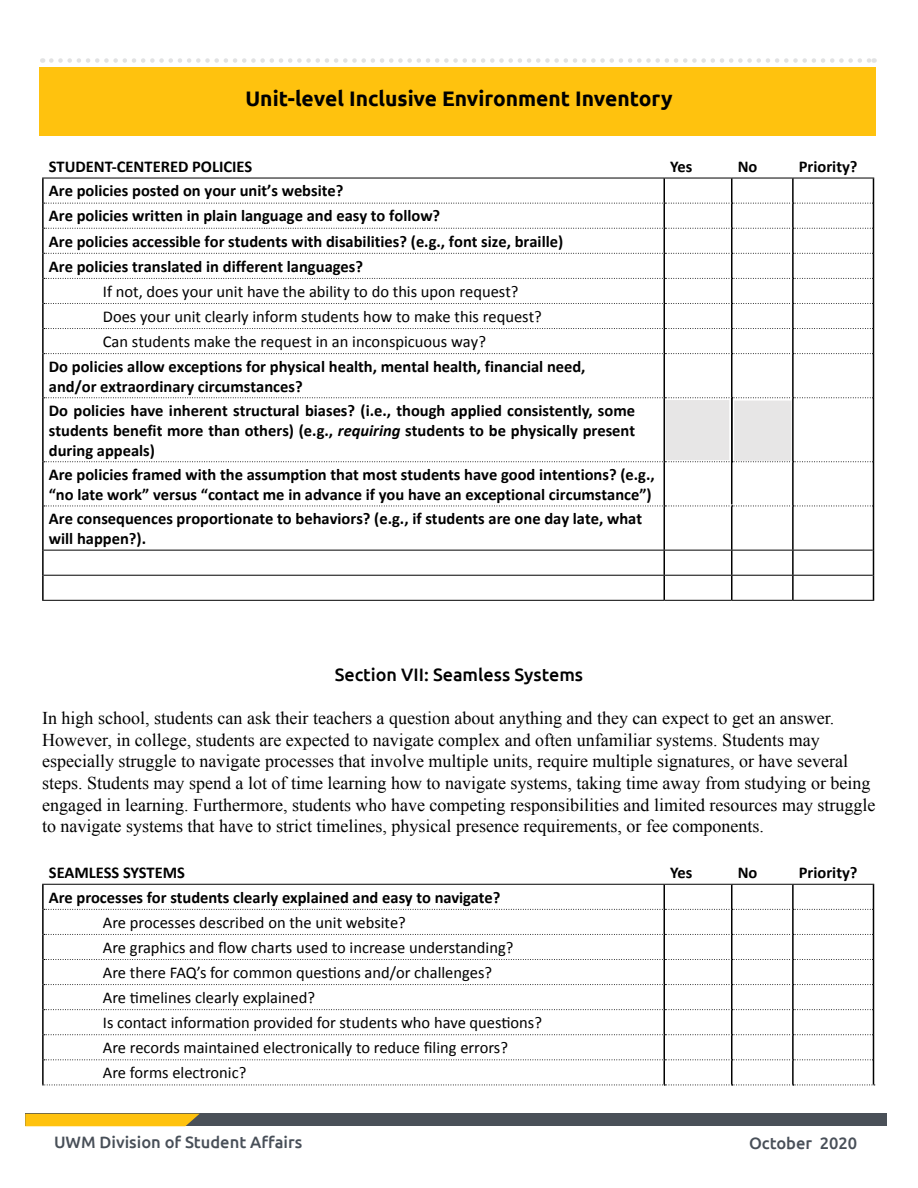
<style>
.page{position:relative;width:918px;height:1188px;background:#fff}
.page>*{position:absolute;margin:0;border:0;box-sizing:border-box;transform-origin:0 0}
.t1{font:700 21px "Ubuntu";color:#000}
.t2{font:18px/21.6px "Times New Roman";color:#000}
.t3{font:500 18px "Ubuntu";color:#000}
.t4{font:700 16.5px/19.8px "Calibri";color:#000}
.t5{font:16.5px/25px "Calibri";color:#000}
.t6{font:500 16.5px "Ubuntu";color:#484f58}
.s1{font-style:italic}
</style>
<div class="page">
<div style="left:40px;top:67px;width:836px;height:68px;background:#ffc20e"></div>
<svg style="left:51px;top:58px;width:824px;height:5px"></svg>
<div style="left:25px;top:1114px;width:862px;height:12px;background:#4a5058"></div>
<div style="left:25px;top:1114px;width:174px;height:12px;background:#ffc20e"></div>
<hr style="left:42px;top:178px;width:2px;height:25px;background:#000">
<hr style="left:42px;top:203px;width:2px;height:25px;background:#000">
<hr style="left:42px;top:228px;width:2px;height:25px;background:#000">
<hr style="left:42px;top:253px;width:2px;height:25px;background:#000">
<hr style="left:42px;top:278px;width:2px;height:25px;background:#000">
<hr style="left:42px;top:303px;width:2px;height:26px;background:#000">
<hr style="left:42px;top:329px;width:2px;height:25px;background:#000">
<hr style="left:42px;top:354px;width:2px;height:44px;background:#000">
<hr style="left:663px;top:354px;width:2px;height:43px;background:#000">
<hr style="left:731px;top:354px;width:1px;height:43px;background:#000">
<hr style="left:792px;top:354px;width:2px;height:43px;background:#000">
<hr style="left:873px;top:354px;width:1px;height:44px;background:#000">
<hr style="left:42px;top:398px;width:2px;height:64px;background:#000">
<hr style="left:873px;top:398px;width:1px;height:64px;background:#000">
<hr style="left:42px;top:462px;width:2px;height:44px;background:#000">
<hr style="left:663px;top:462px;width:2px;height:44px;background:#000">
<hr style="left:731px;top:398px;width:2px;height:106px;background:#000">
<hr style="left:792px;top:462px;width:2px;height:44px;background:#000">
<hr style="left:873px;top:462px;width:1px;height:44px;background:#000">
<hr style="left:42px;top:506px;width:2px;height:44px;background:#000">
<hr style="left:663px;top:506px;width:2px;height:44px;background:#000">
<hr style="left:731px;top:506px;width:1px;height:44px;background:#000">
<hr style="left:792px;top:506px;width:2px;height:44px;background:#000">
<hr style="left:873px;top:506px;width:1px;height:44px;background:#000">
<hr style="left:42px;top:550px;width:2px;height:25px;background:#000">
<hr style="left:663px;top:551px;width:2px;height:24px;background:#000">
<hr style="left:792px;top:551px;width:2px;height:24px;background:#000">
<hr style="left:42px;top:575px;width:2px;height:25px;background:#000">
<hr style="left:663px;top:576px;width:2px;height:24px;background:#000">
<svg style="left:731px;top:551px;width:1px;height:49px"></svg>
<hr style="left:792px;top:576px;width:2px;height:24px;background:#000">
<svg style="left:873px;top:550px;width:1px;height:50px"></svg>
<svg style="left:44px;top:178px;width:830px;height:176px"></svg>
<svg style="left:44px;top:506px;width:829px;height:1px"></svg>
<hr style="left:44px;top:550px;width:620px;height:1px;background:#000">
<hr style="left:664px;top:550px;width:68px;height:1px;background:#000">
<hr style="left:732px;top:550px;width:61px;height:1px;background:#000">
<hr style="left:793px;top:550px;width:80px;height:1px;background:#000">
<hr style="left:44px;top:575px;width:620px;height:1px;background:#000">
<hr style="left:664px;top:575px;width:68px;height:1px;background:#000">
<hr style="left:732px;top:575px;width:61px;height:1px;background:#000">
<hr style="left:793px;top:575px;width:80px;height:1px;background:#000">
<hr style="left:42px;top:600px;width:622px;height:1px;background:#000">
<hr style="left:664px;top:600px;width:68px;height:1px;background:#000">
<hr style="left:732px;top:600px;width:61px;height:1px;background:#000">
<hr style="left:793px;top:600px;width:81px;height:1px;background:#000">
<hr style="left:42px;top:884px;width:622px;height:1px;background:#000">
<hr style="left:664px;top:884px;width:68px;height:1px;background:#000">
<hr style="left:732px;top:884px;width:61px;height:1px;background:#000">
<hr style="left:793px;top:884px;width:81px;height:1px;background:#000">
<svg style="left:42px;top:885px;width:833px;height:201px"></svg>
<svg style="left:44px;top:397px;width:829px;height:68px"></svg>
<p class="t1" style="left:245px;top:85px;width:429px">Unit-level Inclusive Environment Inventory</p>
<p class="t4" style="left:49px;top:156px;width:205px">STUDENT-CENTERED POLICIES</p>
<p class="t4" style="left:670px;top:156px;width:24px">Yes</p>
<p class="t4" style="left:738px;top:156px;width:21px">No</p>
<p class="t4" style="left:799px;top:156px;width:60px">Priority?</p>
<p class="t4" style="left:49px;top:178px;width:516px;line-height:25px">Are policies posted on your unit’s website?<br>Are policies written in plain language and easy to follow?<br>Are policies accessible for students with disabilities? (e.g., font size, braille)<br>Are policies translated in different languages?</p>
<p class="t5" style="left:103px;top:279px;width:440px">If not, does your unit have the ability to do this upon request?<br>Does your unit clearly inform students how to make this request?<br>Can students make the request in an inconspicuous way?</p>
<p class="t4" style="left:49px;top:356px;width:538px">Do policies allow exceptions for physical health, mental health, financial need, and/or extraordinary circumstances?</p>
<p class="t4" style="left:49px;top:400px;width:588px;text-align:justify">Do policies have inherent structural biases? (i.e., though applied consistently, some students benefit more than others) (e.g., <span class="s1">requiring</span> students to be physically present during appeals)</p>
<p class="t4" style="left:49px;top:464px;width:608px">Are policies framed with the assumption that most students have good intentions? (e.g., “no late work” versus “contact me in advance if you have an exceptional circumstance”)</p>
<p class="t4" style="left:49px;top:508px;width:595px">Are consequences proportionate to behaviors? (e.g., if students are one day late, what will happen?).</p>
<p class="t3" style="left:335px;top:663px;width:250px">Section VII: Seamless Systems</p>
<p class="t2" style="left:42px;top:707px;width:835px">In high school, students can ask their teachers a question about anything and they can expect to get an answer.<br>However, in college, students are expected to navigate complex and often unfamiliar systems. Students may especially struggle to navigate processes that involve multiple units, require multiple signatures, or have several steps. Students may spend a lot of time learning how to navigate systems, taking time away from studying or being engaged in learning. Furthermore, students who have competing responsibilities and limited resources may struggle to navigate systems that have to strict timelines, physical presence requirements, or fee components.</p>
<p class="t4" style="left:49px;top:862px;width:138px">SEAMLESS SYSTEMS</p>
<p class="t4" style="left:670px;top:862px;width:24px">Yes</p>
<p class="t4" style="left:738px;top:862px;width:21px">No</p>
<p class="t4" style="left:799px;top:862px;width:60px">Priority?</p>
<p class="t4" style="left:49px;top:886px;width:453px">Are processes for students clearly explained and easy to navigate?</p>
<p class="t5" style="left:103px;top:910px;width:441px">Are processes described on the unit website?<br>Are graphics and flow charts used to increase understanding?<br>Are there FAQ’s for common questions and/or challenges?<br>Are timelines clearly explained?<br>Is contact information provided for students who have questions?<br>Are records maintained electronically to reduce filing errors?<br>Are forms electronic?</p>
<p class="t6" style="left:54px;top:1132px;width:250px">UWM Division of Student Affairs</p>
<p class="t6" style="left:749px;top:1132px;width:110px">October 2020</p>
</div>
